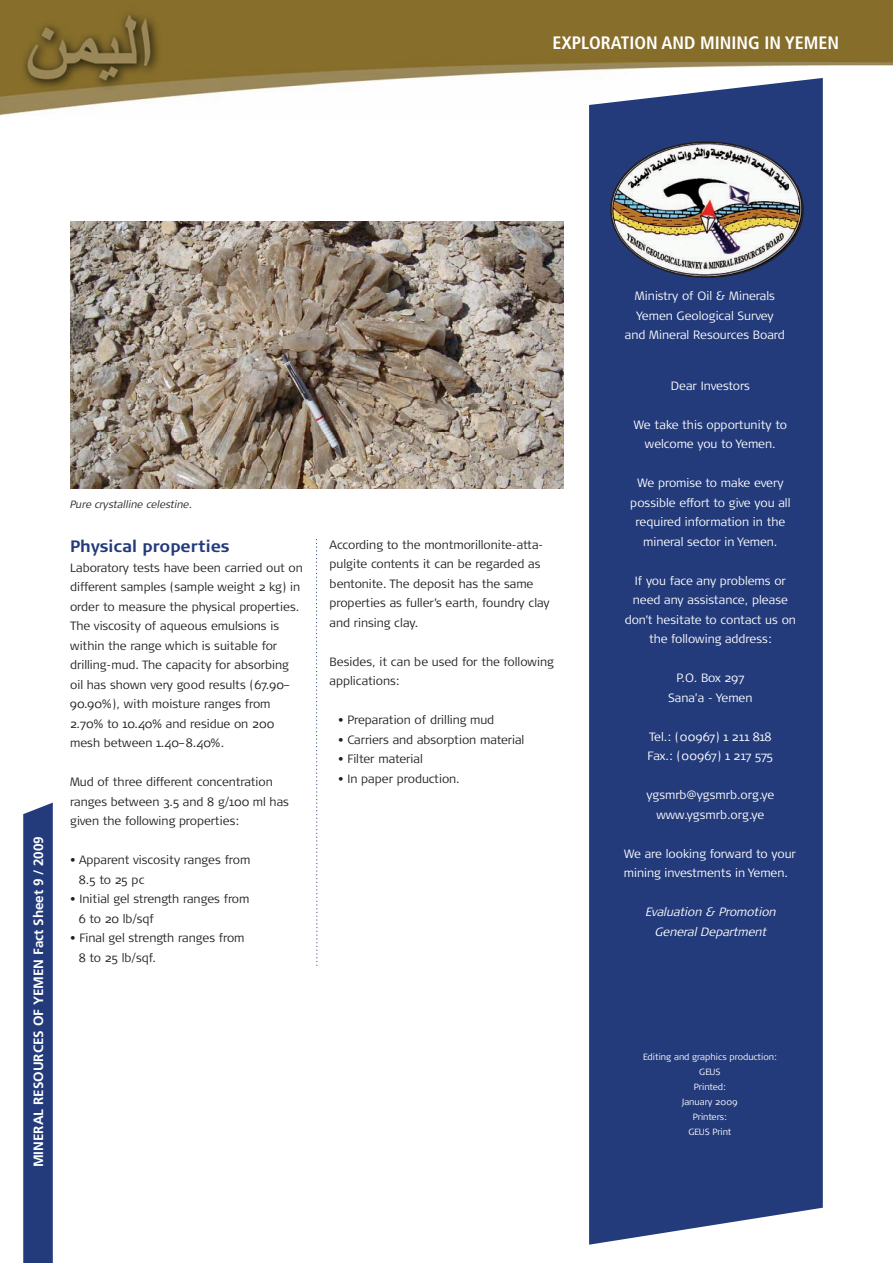
<style>
.page{position:relative;width:893px;height:1263px;background:#fff}
.page>*{position:absolute;margin:0;border:0;box-sizing:border-box;transform-origin:0 0}
.t1{font:700 condensed 18px "Frutiger LT Std";color:#fff}
.t2{font:700 16.5px "Signa Normal";color:#233b7b}
.t3{font:700 13.5px "Frutiger";color:#fff}
.t4{font:300 12px/19.5px "Signa Normal";color:#231f20}
.t5{font:300 12px/19.5px "Signa Normal";color:#fff;text-align:center}
.t6{font:italic 300 12px/19.5px "Signa Normal";color:#fff;text-align:center}
.t7{font:italic 300 10.5px "Signa Normal";color:#231f20}
.t8{font:300 9px/15px "Signa Normal";color:#fff;text-align:center}
</style>
<div class="page">
<svg style="left:316px;top:539px;width:2px;height:427px"></svg>
<img style="left:0;top:0;width:893px;height:116px">
<div style="left:589px;top:78px;width:234px;height:1167px;background:#233b7b"></div>
<svg style="left:23px;top:803px;width:30px;height:460px;background:#2a417f"></svg>
<img style="left:610px;top:141px;width:194px;height:137px">
<img style="left:70px;top:221px;width:493px;height:268px">
<h1 class="t1" style="left:552px;top:35px;width:288px">EXPLORATION AND MINING IN YEMEN</h1>
<p class="t3" style="left:33px;top:1167px;width:333px;rotate:-90deg">MINERAL RESOURCES OF YEMEN Fact Sheet 9 / 2009</p>
<p class="t7" style="left:70px;top:501px;width:123px">Pure crystalline celestine.</p>
<h2 class="t2" style="left:70px;top:540px;width:161px">Physical properties</h2>
<p class="t4" style="left:70px;top:559px;width:234px">Laboratory tests have been carried out on different samples (sample weight 2 kg) in order to measure the physical properties.<br>The viscosity of aqueous emulsions is within the range which is suitable for drilling-mud. The capacity for absorbing oil has shown very good results (67.90– 90.90%), with moisture ranges from 2.70% to 10.40% and residue on 200 mesh between 1.40–8.40%.</p>
<p class="t4" style="left:70px;top:773px;width:220px">Mud of three different concentration ranges between 3.5 and 8 g/100 ml has given the following properties:</p>
<p class="t4" style="left:79px;top:851px;width:173px;text-indent:-9px">• Apparent viscosity ranges from<br>8.5 to 25 pc</p>
<p class="t4" style="left:79px;top:890px;width:172px;text-indent:-9px">• Initial gel strength ranges from<br>6 to 20 lb/sqf</p>
<p class="t4" style="left:79px;top:929px;width:167px;text-indent:-9px">• Final gel strength ranges from<br>8 to 25 lb/sqf.</p>
<p class="t4" style="left:330px;top:536px;width:222px">According to the montmorillonite-atta&shy;pulgite contents it can be regarded as bentonite. The deposit has the same properties as fuller’s earth, foundry clay and rinsing clay.</p>
<p class="t4" style="left:330px;top:653px;width:226px">Besides, it can be used for the following applications:</p>
<p class="t4" style="left:338px;top:711px;width:158px">• Preparation of drilling mud</p>
<p class="t4" style="left:338px;top:731px;width:188px">• Carriers and absorption material</p>
<p class="t4" style="left:338px;top:750px;width:86px">• Filter material</p>
<p class="t4" style="left:338px;top:770px;width:123px">• In paper production.</p>
<p class="t5" style="left:625px;top:288px;width:161px">Ministry of Oil &amp; Minerals<br>Yemen Geological Survey and Mineral Resources Board</p>
<p class="t5" style="left:671px;top:377px;width:81px">Dear Investors</p>
<p class="t5" style="left:634px;top:416px;width:155px">We take this opportunity to welcome you to Yemen.</p>
<p class="t5" style="left:630px;top:475px;width:162px">We promise to make every possible effort to give you all required information in the mineral sector in Yemen.</p>
<p class="t5" style="left:625px;top:572px;width:173px">If you face any problems or need any assistance, please don’t hesitate to contact us on the following address:</p>
<p class="t5" style="left:668px;top:670px;width:86px">P.O. Box 297<br>Sana’a - Yemen</p>
<p class="t5" style="left:647px;top:728px;width:127px;text-align:left">Tel.: (00967) 1 211 818<br>Fax.: (00967) 1 217 575</p>
<p class="t5" style="left:646px;top:787px;width:129px">ygsmrb@ygsmrb.org.ye www.ygsmrb.org.ye</p>
<p class="t5" style="left:624px;top:845px;width:174px;text-align:left">We are looking forward to your mining investments in Yemen.</p>
<p class="t6" style="left:645px;top:904px;width:134px">Evaluation &amp; Promotion<br>General Department</p>
<p class="t8" style="left:643px;top:1050px;width:135px">Editing and graphics production:<br>GEUS<br>Printed:<br>January 2009<br>Printers:<br>GEUS Print</p>
</div>
